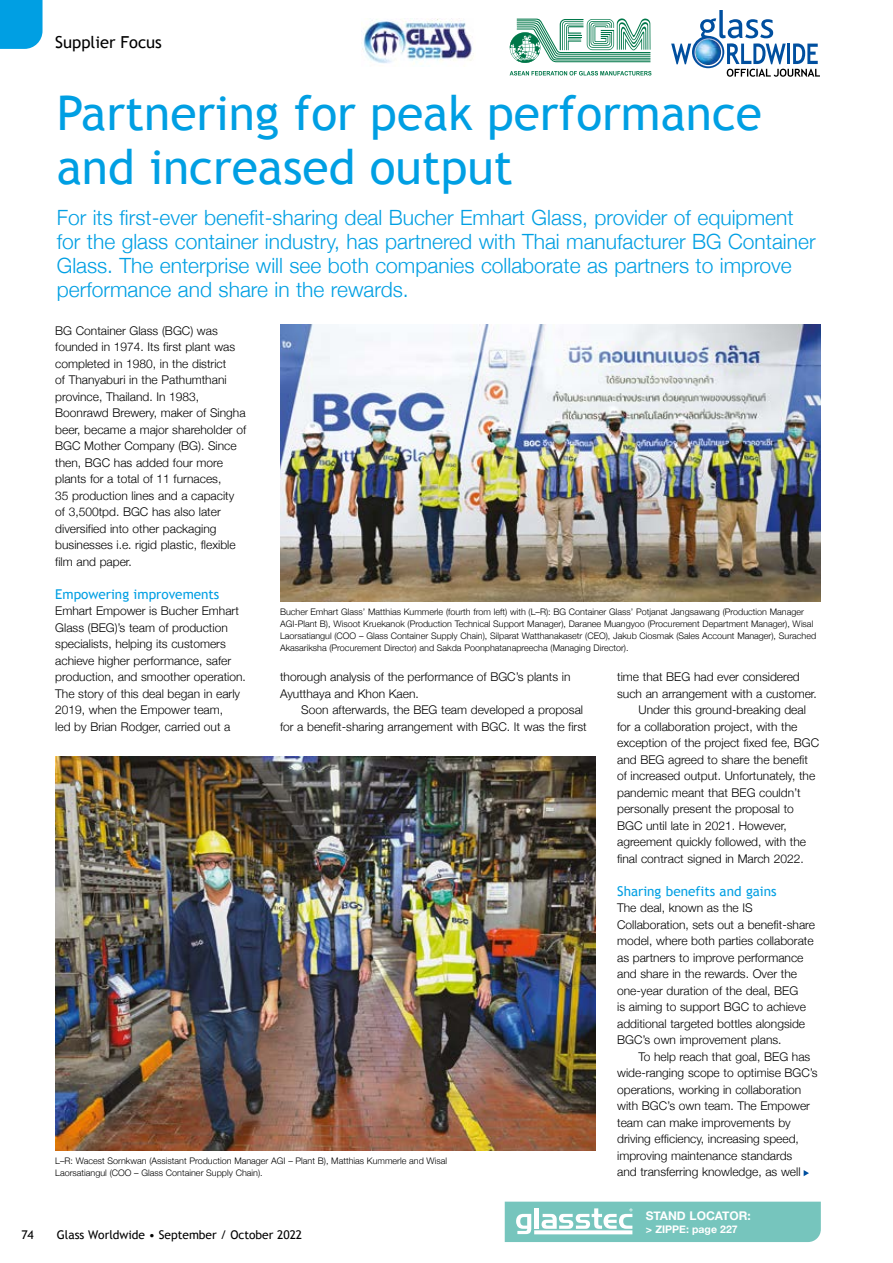
<style>
.page{position:relative;width:893px;height:1263px;background:#fff}
.page>*{position:absolute;margin:0;border:0;box-sizing:border-box;transform-origin:0 0}
.t1{font:48px/54px "Trebuchet MS";color:#009fe3}
.t2{font:300 21px/24px "Helvetica Neue";color:#009fe3}
.t3{font:16.5px "Trebuchet MS";color:#000}
.t4{font:13.5px "Trebuchet MS";color:#009fe3}
.t5{font:300 12px/16.5px "Helvetica Neue";color:#000}
.t6{font:12px "Trebuchet MS";color:#000}
.t7{font:700 12px "Helvetica Neue";color:#fff}
.t8{font:700 10.5px "Helvetica Neue";color:#fff}
.t9{font:300 9px/12px "Helvetica Neue";color:#000}
</style>
<div class="page">
<svg style="left:510px;top:18px;width:140px;height:45px"></svg>
<svg style="left:510px;top:71px;width:141px;height:5px"></svg>
<svg style="left:671px;top:10px;width:149px;height:67px"></svg>
<img style="left:55px;top:756px;width:541px;height:395px">
<svg style="left:0;top:0;width:43px;height:49px;background:#0ba3e4"></svg>
<img style="left:361px;top:18px;width:113px;height:49px">
<img style="left:280px;top:325px;width:541px;height:277px">
<svg style="left:804px;top:1170px;width:5px;height:6px"></svg>
<svg style="left:505px;top:1202px;width:316px;height:40px;background:#86ccc5"></svg>
<h3 class="t3" style="left:55px;top:32px;width:108px">Supplier Focus</h3>
<h1 class="t1" style="left:57px;top:87px;width:707px">Partnering for peak performance and increased output</h1>
<p class="t2" style="left:57px;top:204px;width:760px">For its first-ever benefit-sharing deal Bucher Emhart Glass, provider of equipment for the glass container industry, has partnered with Thai manufacturer BG Container Glass. The enterprise will see both companies collaborate as partners to improve performance and share in the rewards.</p>
<p class="t5" style="left:55px;top:321px;width:192px">BG Container Glass (BGC) was founded in 1974. Its first plant was completed in 1980, in the district<br>of Thanyaburi in the Pathumthani province, Thailand. In 1983,<br>Boonrawd Brewery, maker of Singha beer, became a major shareholder of<br>BGC Mother Company (BG). Since then, BGC has added four more plants for a total of 11 furnaces,<br>35 production lines and a capacity of 3,500tpd. BGC has also later diversified into other packaging businesses i.e. rigid plastic, flexible film and paper.</p>
<p class="t4" style="left:55px;top:586px;width:166px">Empowering improvements</p>
<p class="t5" style="left:55px;top:602px;width:192px">Emhart Empower is Bucher Emhart Glass (BEG)’s team of production specialists, helping its customers achieve higher performance, safer production, and smoother operation.<br>The story of this deal began in early 2019, when the Empower team,<br>led by Brian Rodger, carried out a</p>
<p class="t9" style="left:280px;top:605px;width:538px">Bucher Emhart Glass’ Matthias Kummerle (fourth from left) with (L–R): BG Container Glass’ Potjanat Jangsawang (Production Manager AGI-Plant B), Wisoot Kruekanok (Production Technical Support Manager), Daranee Muangyoo (Procurement Department Manager), Wisal Laorsatiangul (COO – Glass Container Supply Chain), Silparat Watthanakasetr (CEO), Jakub Ciosmak (Sales Account Manager), Surached Akasariksha (Procurement Director) and Sakda Poonphatanapreecha (Managing Director).</p>
<p class="t5" style="left:280px;top:668px;width:292px">thorough analysis of the performance of BGC’s plants in<br>Ayutthaya and Khon Kaen.</p>
<p class="t5" style="left:280px;top:701px;width:308px;text-align:right">Soon afterwards, the BEG team developed a proposal<br>for a benefit-sharing arrangement with BGC. It was the first</p>
<p class="t5" style="left:617px;top:668px;width:184px">time that BEG had ever considered</p>
<p class="t5" style="left:617px;top:684px;width:201px">such an arrangement with a customer.</p>
<p class="t5" style="left:638px;top:701px;width:169px">Under this ground-breaking deal</p>
<p class="t5" style="left:617px;top:717px;width:182px">for a collaboration project, with the</p>
<p class="t5" style="left:617px;top:734px;width:204px">exception of the project fixed fee, BGC</p>
<p class="t5" style="left:617px;top:750px;width:192px">and BEG agreed to share the benefit</p>
<p class="t5" style="left:617px;top:767px;width:200px">of increased output. Unfortunately, the</p>
<p class="t5" style="left:617px;top:783px;width:185px">pandemic meant that BEG couldn’t</p>
<p class="t5" style="left:617px;top:800px;width:178px">personally present the proposal to</p>
<p class="t5" style="left:617px;top:816px;width:171px">BGC until late in 2021. However,</p>
<p class="t5" style="left:617px;top:833px;width:190px">agreement quickly followed, with the</p>
<p class="t5" style="left:617px;top:849px;width:188px">final contract signed in March 2022.</p>
<p class="t4" style="left:617px;top:883px;width:161px">Sharing benefits and gains</p>
<p class="t5" style="left:617px;top:899px;width:199px">The deal, known as the IS Collaboration, sets out a benefit-share model, where both parties collaborate as partners to improve performance and share in the rewards. Over the one-year duration of the deal, BEG<br>is aiming to support BGC to achieve additional targeted bottles alongside BGC’s own improvement plans.</p>
<p class="t5" style="left:617px;top:1047px;width:202px;text-indent:21px">To help reach that goal, BEG has wide-ranging scope to optimise BGC’s operations, working in collaboration with BGC’s own team. The Empower team can make improvements by driving efficiency, increasing speed, improving maintenance standards<br>and transferring knowledge, as well</p>
<p class="t9" style="left:55px;top:1154px;width:394px">L–R: Wacest Sornkwan (Assistant Production Manager AGI – Plant B), Matthias Kummerle and Wisal<br>Laorsatiangul (COO – Glass Container Supply Chain).</p>
<p class="t6" style="left:21px;top:1228px;width:14px">74</p>
<p class="t6" style="left:57px;top:1228px;width:247px">Glass Worldwide • September / October 2022</p>
<p class="t7" style="left:646px;top:1206px;width:106px">STAND LOCATOR:</p>
<p class="t8" style="left:646px;top:1221px;width:93px">&gt; ZIPPE: page 227</p>
</div>
